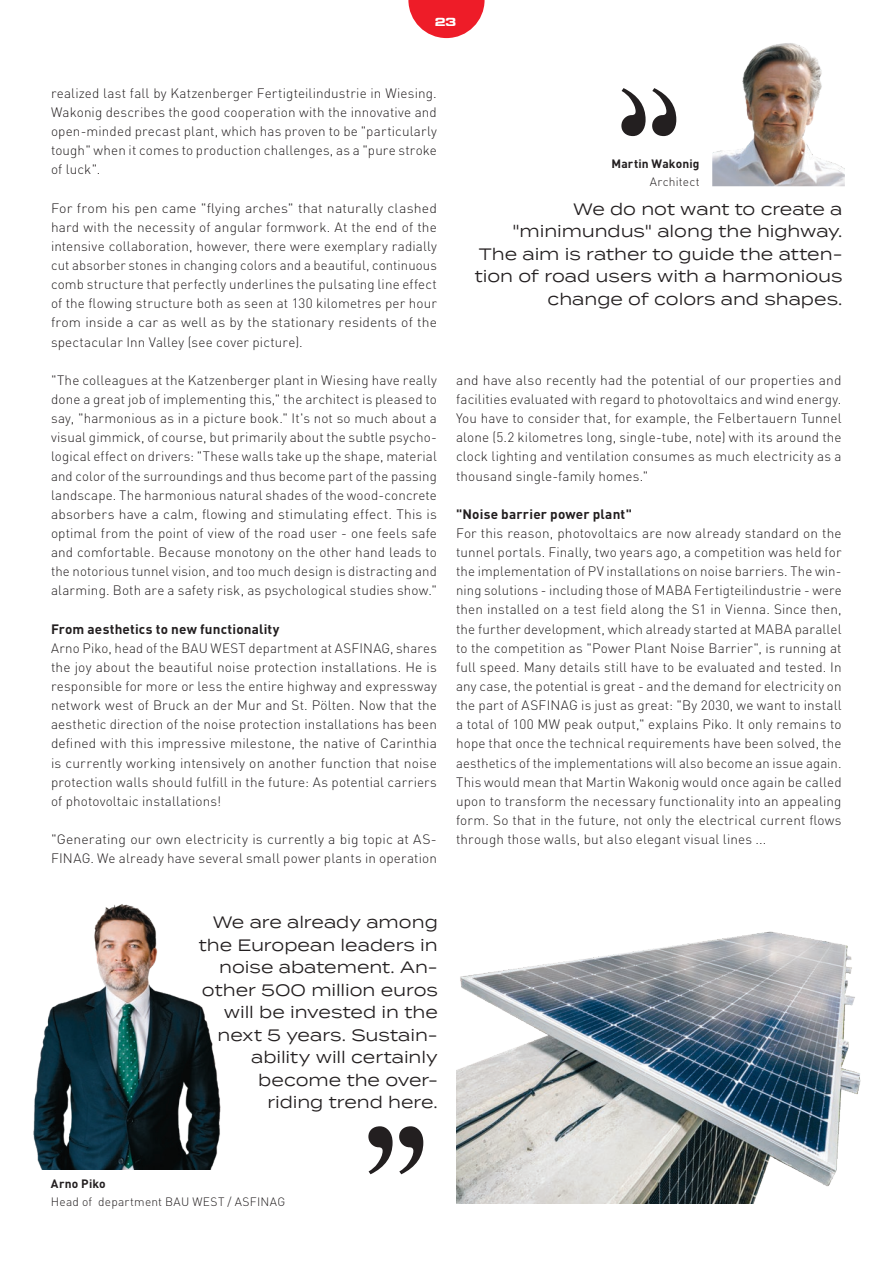
<style>
.page{position:relative;width:893px;height:1263px;background:#fff}
.page>*{position:absolute;margin:0;border:0;box-sizing:border-box;transform-origin:0 0}
.t1{font:16.5px/22.5px "Termina";letter-spacing:-.005em;color:#231f20;text-align:right}
.t2{font:300 13.5px/19.2px "DIN Pro";letter-spacing:.01em;color:#231f20;text-align:justify}
.t3{font:300 13.5px/19.2px "DIN Pro";letter-spacing:.01em;color:#231f20;text-align:justify;scale:1.04 1}
.t4{font:700 13.5px "DIN Pro";letter-spacing:.015em;color:#231f20}
.Bildunterschrift{font:300 12px "DIN Pro";letter-spacing:.02em;color:#231f20}
.Bildunterschrift-2{font:700 12px "DIN Pro";letter-spacing:.015em;color:#231f20}
.t5{font:10.5px "Thekla Bold Extended";color:#fff}
</style>
<div class="page">
<svg style="left:408px;top:0;width:77px;height:38px"></svg>
<img style="left:712px;top:43px;width:133px;height:143px">
<svg style="left:621px;top:88px;width:55px;height:48px"></svg>
<svg style="left:368px;top:1126px;width:55px;height:48px"></svg>
<img style="left:33px;top:904px;width:188px;height:265px">
<img style="left:456px;top:931px;width:405px;height:273px">
<p class="t5" style="left:434px;top:14px;width:23px">23</p>
<p class="t2" style="left:51px;top:83px;width:387px">realized last fall by Katzenberger Fertigteilindustrie in Wiesing.<br>Wakonig describes the good cooperation with the innovative and open-minded precast plant, which has proven to be "particularly tough" when it comes to production challenges, as a "pure stroke of luck".</p>
<p class="t3" style="left:51px;top:198px;width:373px">For from his pen came "flying arches" that naturally clashed hard with the necessity of angular formwork. At the end of the intensive collaboration, however, there were exemplary radially cut absorber stones in changing colors and a beautiful, continuous comb structure that perfectly underlines the pulsating line effect of the flowing structure both as seen at 130 kilometres per hour from inside a car as well as by the stationary residents of the spectacular Inn Valley (see cover picture).</p>
<p class="t2" style="left:51px;top:370px;width:387px">"The colleagues at the Katzenberger plant in Wiesing have really done a great job of implementing this," the architect is pleased to say, "harmonious as in a picture book." It's not so much about a visual gimmick, of course, but primarily about the subtle psycho&shy;logical effect on drivers: "These walls take up the shape, material and color of the surroundings and thus become part of the passing landscape. The harmonious natural shades of the wood-concrete absorbers have a calm, flowing and stimulating effect. This is optimal from the point of view of the road user - one feels safe and comfortable. Because monotony on the other hand leads to the notorious tunnel vision, and too much design is distracting and alarming. Both are a safety risk, as psychological studies show."</p>
<p class="t4" style="left:51px;top:619px;width:230px">From aesthetics to new functionality</p>
<p class="t2" style="left:51px;top:638px;width:387px">Arno Piko, head of the BAU WEST department at ASFINAG, shares the joy about the beautiful noise protection installations. He is responsible for more or less the entire highway and expressway network west of Bruck an der Mur and St. Pölten. Now that the aesthetic direction of the noise protection installations has been defined with this impressive milestone, the native of Carinthia is currently working intensively on another function that noise protection walls should fulfill in the future: As potential carriers of photovoltaic installations!</p>
<p class="t2" style="left:51px;top:829px;width:387px">"Generating our own electricity is currently a big topic at AS-<br>FINAG. We already have several small power plants in operation</p>
<p class="Bildunterschrift-2" style="left:611px;top:156px;width:90px">Martin Wakonig</p>
<p class="Bildunterschrift" style="left:650px;top:174px;width:51px">Architect</p>
<p class="t1" style="left:573px;top:197px;width:271px">We do not want to create a</p>
<p class="t1" style="left:512px;top:220px;width:332px">"minimundus" along the highway.</p>
<p class="t1" style="left:475px;top:242px;width:369px">The aim is rather to guide the atten&shy;tion of road users with a harmonious change of colors and shapes.</p>
<p class="t2" style="left:456px;top:370px;width:387px">and have also recently had the potential of our properties and facilities evaluated with regard to photovoltaics and wind energy.<br>You have to consider that, for example, the Felbertauern Tunnel alone (5.2 kilometres long, single-tube, note) with its around the clock lighting and ventilation consumes as much electricity as a thousand single-family homes."</p>
<p class="t4" style="left:456px;top:505px;width:177px">"Noise barrier power plant"</p>
<p class="t2" style="left:456px;top:523px;width:387px">For this reason, photovoltaics are now already standard on the tunnel portals. Finally, two years ago, a competition was held for the implementation of PV installations on noise barriers. The win&shy;ning solutions - including those of MABA Fertigteilindustrie - were then installed on a test field along the S1 in Vienna. Since then, the further development, which already started at MABA parallel to the competition as "Power Plant Noise Barrier", is running at full speed. Many details still have to be evaluated and tested. In any case, the potential is great - and the demand for electricity on the part of ASFINAG is just as great: "By 2030, we want to install a total of 100 MW peak output," explains Piko. It only remains to hope that once the technical requirements have been solved, the aesthetics of the implementations will also become an issue again.<br>This would mean that Martin Wakonig would once again be called upon to transform the necessary functionality into an appealing form. So that in the future, not only the electrical current flows through those walls, but also elegant visual lines ...</p>
<p class="t1" style="left:199px;top:910px;width:241px">We are already among the European leaders in noise abatement. An&shy;other 500 million euros will be invested in the next 5 years. Sustain&shy;ability will certainly</p>
<p class="t1" style="left:258px;top:1068px;width:181px">become the over-</p>
<p class="t1" style="left:267px;top:1090px;width:172px">riding trend here.</p>
<p class="Bildunterschrift-2" style="left:51px;top:1176px;width:56px">Arno Piko</p>
<p class="Bildunterschrift" style="left:51px;top:1194px;width:236px">Head of department BAU WEST / ASFINAG</p>
</div>
